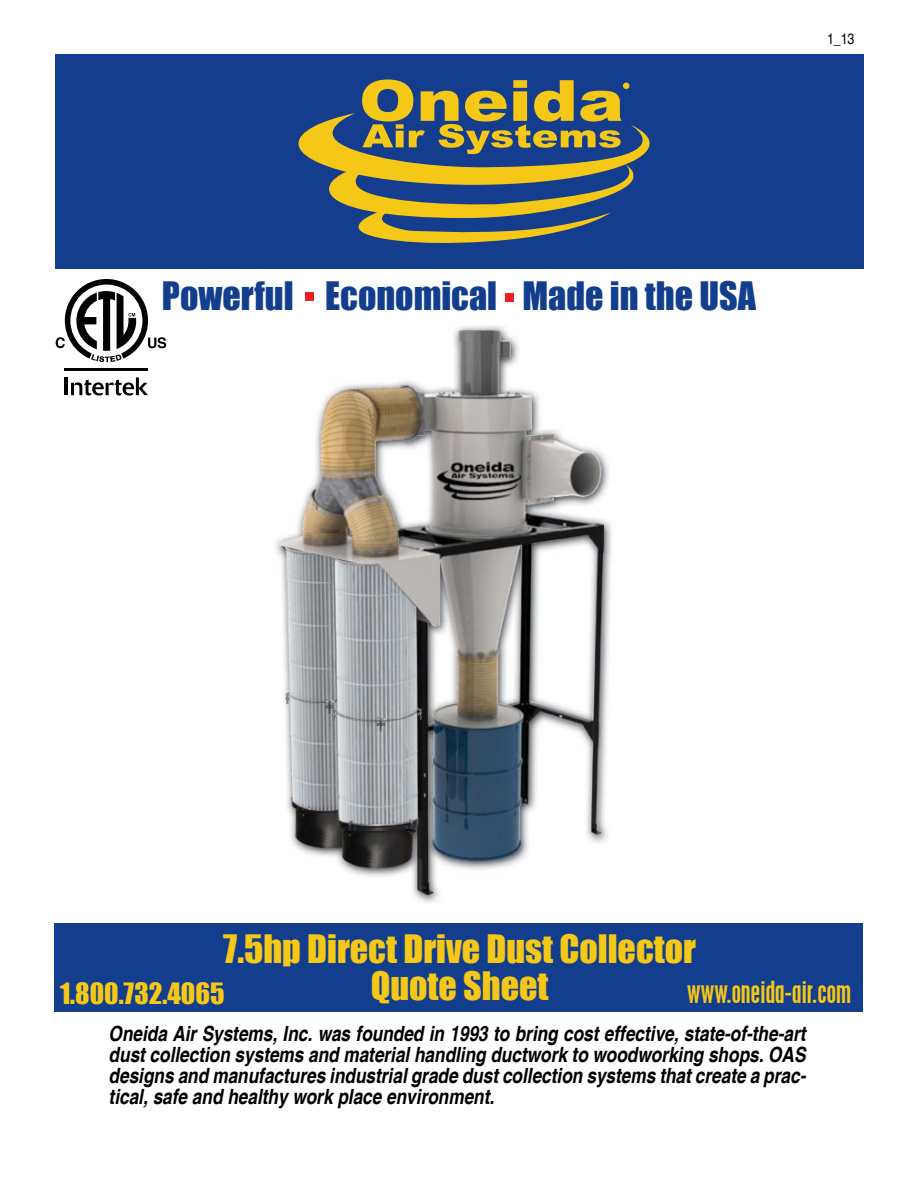
<style>
.page{position:relative;width:918px;height:1188px;background:#fff}
.page>*{position:absolute;margin:0;border:0;box-sizing:border-box;transform-origin:0 0}
.t1{font:36px/37.5px "Impact";color:#f5c717;text-align:center}
.t2{font:36px "Impact";color:#133d8d}
.t3{font:condensed 27px "Placard";color:#f5c717}
.t4{font:27px "Impact";color:#f5c717}
.t5{font:italic 700 condensed 21px/21px "Helvetica";color:#000;text-align:justify}
.t6{font:condensed 15px "Helvetica";color:#000}
</style>
<div class="page">
<div style="left:55px;top:923px;width:808px;height:89px;background:#133d8d"></div>
<div style="left:55px;top:54px;width:809px;height:214px;background:#143d8d"></div>
<svg style="left:298px;top:80px;width:352px;height:163px"></svg>
<div style="left:305px;top:292px;width:9px;height:9px;background:#ed1d24"></div>
<div style="left:505px;top:293px;width:9px;height:8px;background:#ed1d24"></div>
<img style="left:275px;top:326px;width:337px;height:577px">
<hr style="left:65px;top:377px;width:3px;height:18px;background:#000">
<svg style="left:71px;top:377px;width:77px;height:19px"></svg>
<hr style="left:65px;top:368px;width:83px;height:3px;background:#000">
<svg style="left:56px;top:279px;width:110px;height:83px"></svg>
<p class="t6" style="left:827px;top:30px;width:29px">1_13</p>
<h1 class="t2" style="left:162px;top:268px;width:596px">Powerful Economical Made in the USA</h1>
<h1 class="t1" style="left:223px;top:929px;width:474px">7.5hp Direct Drive Dust Collector<br>Quote Sheet</h1>
<p class="t4" style="left:60px;top:972px;width:166px">1.800.732.4065</p>
<p class="t3" style="left:687px;top:975px;width:166px">www.oneida-air.com</p>
<p class="t5" style="left:109px;top:1024px;width:698px">Oneida Air Systems, Inc. was founded in 1993 to bring cost effective, state-of-the-art dust collection systems and material handling ductwork to woodworking shops. OAS designs and manufactures industrial grade dust collection systems that create a prac&shy;tical, safe and healthy work place environment.</p>
</div>
